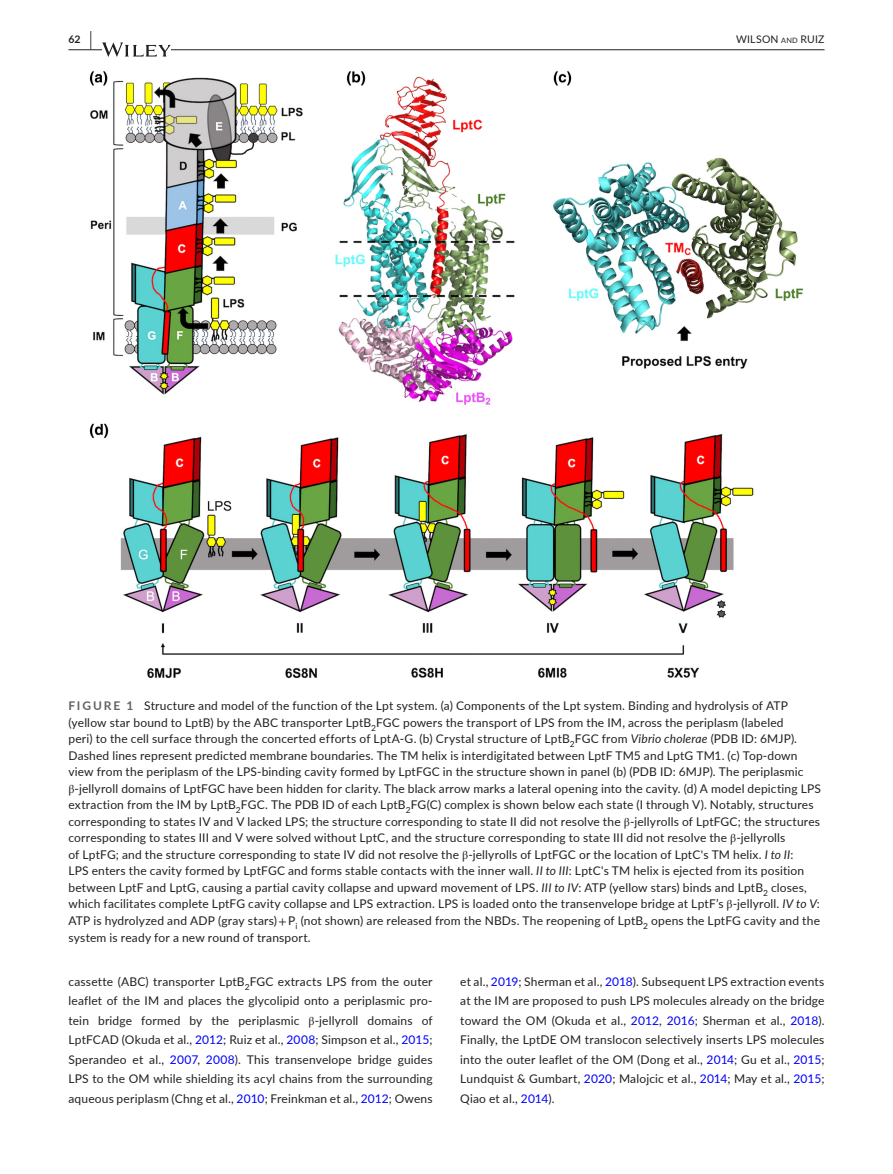
<style>
.page{position:relative;width:893px;height:1174px;background:#fff}
.page>*{position:absolute;margin:0;border:0;box-sizing:border-box;transform-origin:0 0}
.t1{font:12px/16.5px "Lato";letter-spacing:.015em;color:#231f20;text-align:justify}
.t2{font:10.5px "Lato";letter-spacing:.02em;color:#231f20}
.t3{font:700 10.5px "Lato";color:#231f20}
.s1{font-size:19.5px}
.s2{font-size:7.35px}
.s3{font-weight:700;color:#636366}
.s4{font-style:italic}
.s5{font-family:"STIX"}
.s6{color:#00f}
</style>
<div class="page">
<hr style="left:68px;top:49px;width:756px;height:1px;background:#231f20">
<svg style="left:102px;top:42px;width:69px;height:15px"></svg>
<img style="left:89px;top:71px;width:714px;height:607px">
<p class="t3" style="left:68px;top:31px;width:25px">62 <span class="s1">|</span></p>
<p class="t2" style="left:736px;top:31px;width:90px">WILSON <span class="s2">an d</span> RUIZ</p>
<p class="t1" style="left:68px;top:697px;width:754px;text-align:left"><span class="s3">FIGURE 1</span> Structure and model of the function of the Lpt system. (a) Components of the Lpt system. Binding and hydrolysis of ATP (yellow star bound to LptB) by the ABC transporter LptB<sub>2</sub>FGC powers the transport of LPS from the IM, across the periplasm (labeled<br>peri) to the cell surface through the concerted efforts of LptA-G. (b) Crystal structure of LptB<sub>2</sub>FGC from <span class="s4">Vibrio cholerae</span> (PDB ID: 6MJP).<br>Dashed lines represent predicted membrane boundaries. The TM helix is interdigitated between LptF TM5 and LptG TM1. (c) Top-down view from the periplasm of the LPS-binding cavity formed by LptFGC in the structure shown in panel (b) (PDB ID: 6MJP). The periplasmic <span class="s5">β</span>-jellyroll domains of LptFGC have been hidden for clarity. The black arrow marks a lateral opening into the cavity. (d) A model depicting LPS extraction from the IM by LptB<sub>2</sub>FGC. The PDB ID of each LptB<sub>2</sub>FG(C) complex is shown below each state (I through V). Notably, structures corresponding to states IV and V lacked LPS; the structure corresponding to state II did not resolve the <span class="s5">β</span>-jellyrolls of LptFGC; the structures corresponding to states III and V were solved without LptC, and the structure corresponding to state III did not resolve the <span class="s5">β</span>-jellyrolls<br>of LptFG; and the structure corresponding to state IV did not resolve the <span class="s5">β</span>-jellyrolls of LptFGC or the location of LptC's TM helix. <span class="s4">I to II</span>:<br>LPS enters the cavity formed by LptFGC and forms stable contacts with the inner wall. <span class="s4">II to III</span>: LptC's TM helix is ejected from its position between LptF and LptG, causing a partial cavity collapse and upward movement of LPS. <span class="s4">III to IV</span>: ATP (yellow stars) binds and LptB<sub>2</sub> closes, which facilitates complete LptFG cavity collapse and LPS extraction. LPS is loaded onto the transenvelope bridge at LptF’s <span class="s5">β</span>-jellyroll. <span class="s4">IV to V</span>:<br>ATP is hydrolyzed and ADP (gray stars) <span class="s5">+</span> P<sub>i</sub> (not shown) are released from the NBDs. The reopening of LptB<sub>2</sub> opens the LptFG cavity and the system is ready for a new round of transport.</p>
<p class="t1" style="left:68px;top:971px;width:366px;line-height:19.5px">cassette (ABC) transporter LptB<sub>2</sub>FGC extracts LPS from the outer leaflet of the IM and places the glycolipid onto a periplasmic pro&shy;tein bridge formed by the periplasmic <span class="s5">β</span>-jellyroll domains of LptFCAD (Okuda et al., <span class="s6">2012</span>; Ruiz et al., <span class="s6">2008</span>; Simpson et al., <span class="s6">2015</span>; Sperandeo et al., <span class="s6">2007</span>, <span class="s6">2008</span>). This transenvelope bridge guides LPS to the OM while shielding its acyl chains from the surrounding aqueous periplasm (Chng et al., <span class="s6">2010</span>; Freinkman et al., <span class="s6">2012</span>; Owens</p>
<p class="t1" style="left:460px;top:971px;width:366px;line-height:19.5px">et al., <span class="s6">2019</span>; Sherman et al., <span class="s6">2018</span>). Subsequent LPS extraction events at the IM are proposed to push LPS molecules already on the bridge toward the OM (Okuda et al., <span class="s6">2012</span>, <span class="s6">2016</span>; Sherman et al., <span class="s6">2018</span>).<br>Finally, the LptDE OM translocon selectively inserts LPS molecules into the outer leaflet of the OM (Dong et al., <span class="s6">2014</span>; Gu et al., <span class="s6">2015</span>; Lundquist &amp; Gumbart, <span class="s6">2020</span>; Malojcic et al., <span class="s6">2014</span>; May et al., <span class="s6">2015</span>; Qiao et al., <span class="s6">2014</span>).</p>
</div>
